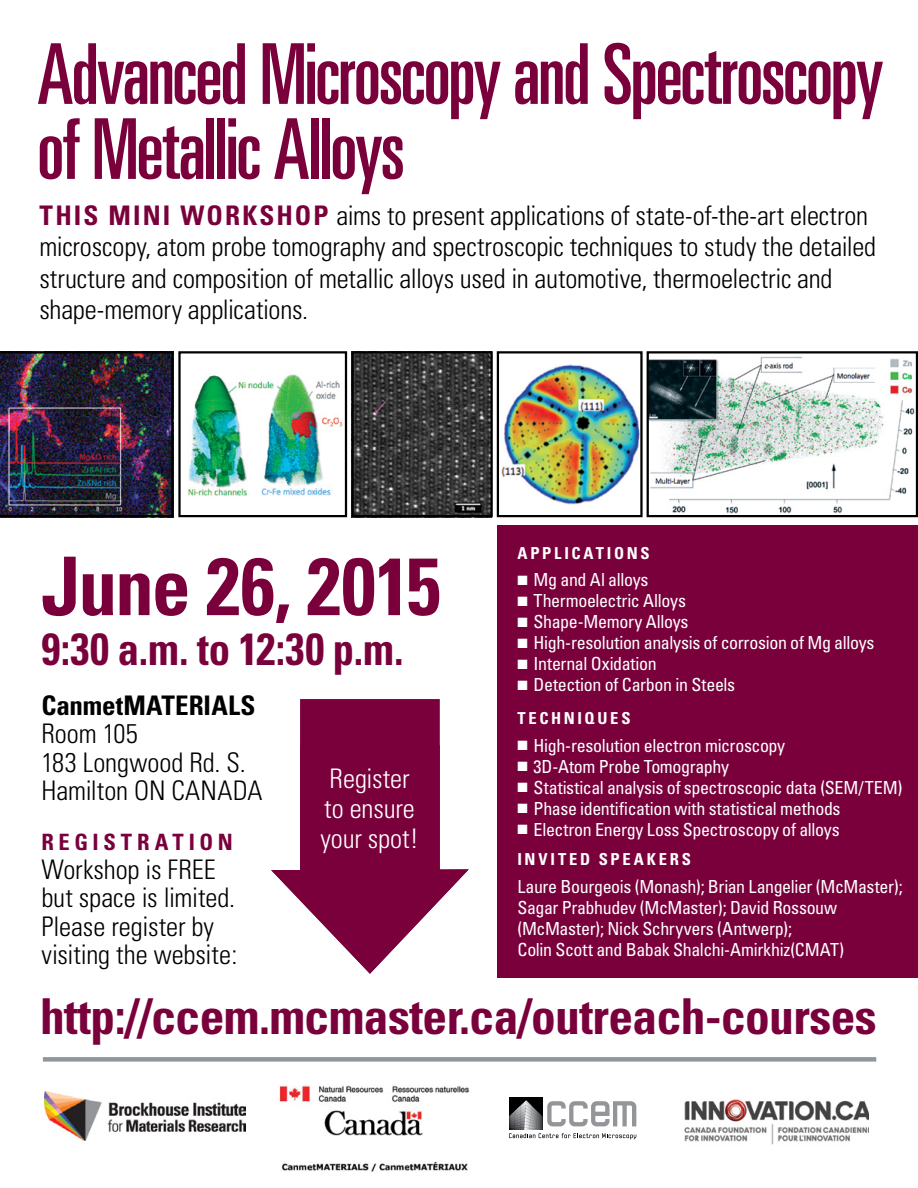
<style>
.page{position:relative;width:918px;height:1188px;background:#fff}
.page>*{position:absolute;margin:0;border:0;box-sizing:border-box;transform-origin:0 0}
.t1{font:ultra-condensed 84px/75px "Univers";letter-spacing:-.025em;color:#7a003c}
.t2{font:700 condensed 81px "Univers";letter-spacing:-.02em;color:#7a003c;scale:.95 1}
.t3{font:700 condensed 49.5px "Univers";letter-spacing:-.01em;color:#7a003c}
.t4{font:700 condensed 45px "Univers";letter-spacing:.005em;color:#7a003c;scale:.95 1}
.t5{font:300 condensed 27px/28.5px "Univers";letter-spacing:-.005em;color:#000}
.t6{font:300 condensed 27px/30px "Univers";letter-spacing:-.005em;color:#fff;text-align:center}
.t7{font:700 condensed 27px "Univers";color:#000}
.t8{font:700 condensed 22.5px "Univers";letter-spacing:.2em;color:#7a003c}
.t9{font:condensed 18px/21px "Univers";letter-spacing:-.02em;color:#fff}
.t10{font:700 condensed 16.5px "Univers";letter-spacing:.165em;color:#fff}
.s1{font-weight:700;color:#7a003c}
</style>
<div class="page">
<div style="left:497px;top:525px;width:421px;height:453px;background:#7a003c"></div>
<img style="left:650px;top:356px;width:265px;height:158px">
<div style="left:647px;top:351px;width:271px;height:166px;border:2px solid #000"></div>
<img style="left:354px;top:354px;width:136px;height:160px">
<div style="left:351px;top:351px;width:142px;height:166px;border:2px solid #000"></div>
<img style="left:501px;top:364px;width:139px;height:141px">
<div style="left:497px;top:351px;width:146px;height:166px;border:2px solid #000"></div>
<img style="left:188px;top:374px;width:155px;height:122px">
<div style="left:178px;top:351px;width:169px;height:166px;border:2px solid #000"></div>
<img style="left:0;top:351px;width:173px;height:166px">
<div style="left:43px;top:1057px;width:833px;height:5px;background:#8e979d"></div>
<div style="left:509px;top:1098px;width:34px;height:32px;background:#000"></div>
<svg style="left:509px;top:1100px;width:127px;height:39px"></svg>
<img style="left:44px;top:1092px;width:201px;height:49px">
<img style="left:279px;top:1085px;width:191px;height:87px">
<img style="left:684px;top:1099px;width:185px;height:46px">
<svg style="left:271px;top:699px;width:198px;height:275px;fill:#7a003c"></svg>
<h1 class="t1" style="left:37px;top:36px;width:848px">Advanced Microscopy and Spectroscopy of Metallic Alloys</h1>
<p class="t5" style="left:39px;top:200px;width:838px;line-height:31.5px"><span class="s1">THIS MINI WORKSHOP</span> aims to present applications of state-of-the-art electron microscopy, atom probe tomography and spectroscopic techniques to study the detailed structure and composition of metallic alloys used in automotive, thermoelectric and shape-memory applications.</p>
<h2 class="t2" style="left:41px;top:537px;width:422px">June 26, 2015</h2>
<h3 class="t4" style="left:41px;top:621px;width:383px">9:30 a.m. to 12:30 p.m.</h3>
<h3 class="t7" style="left:41px;top:689px;width:216px">CanmetMATERIALS</h3>
<h3 class="t5" style="left:41px;top:720px;width:223px">Room 105<br>183 Longwood Rd. S.<br>Hamilton ON CANADA</h3>
<p class="t8" style="left:41px;top:829px;width:193px">REGISTRATION</p>
<h3 class="t5" style="left:41px;top:855px;width:198px">Workshop is FREE but space is limited.<br>Please register by visiting the website:</h3>
<h3 class="t6" style="left:321px;top:764px;width:100px">Register to ensure your spot!</h3>
<p class="t10" style="left:517px;top:543px;width:134px">APPLICATIONS</p>
<p class="t9" style="left:517px;top:569px;width:133px">■ Mg and Al alloys</p>
<p class="t9" style="left:517px;top:590px;width:170px">■ Thermoelectric Alloys</p>
<p class="t9" style="left:517px;top:611px;width:173px">■ Shape-Memory Alloys</p>
<p class="t9" style="left:517px;top:632px;width:359px">■ High-resolution analysis of corrosion of Mg alloys</p>
<p class="t9" style="left:517px;top:653px;width:141px">■ Internal Oxidation</p>
<p class="t9" style="left:517px;top:674px;width:219px">■ Detection of Carbon in Steels</p>
<p class="t10" style="left:517px;top:708px;width:115px">TECHNIQUES</p>
<p class="t9" style="left:517px;top:734px;width:269px">■ High-resolution electron microscopy</p>
<p class="t9" style="left:517px;top:755px;width:213px">■ 3D-Atom Probe Tomography</p>
<p class="t9" style="left:517px;top:776px;width:387px">■ Statistical analysis of spectroscopic data (SEM/TEM)</p>
<p class="t9" style="left:517px;top:797px;width:325px">■ Phase identification with statistical methods</p>
<p class="t9" style="left:517px;top:818px;width:324px">■ Electron Energy Loss Spectroscopy of alloys</p>
<p class="t10" style="left:517px;top:849px;width:175px">INVITED SPEAKERS</p>
<p class="t9" style="left:517px;top:876px;width:387px">Laure Bourgeois (Monash); Brian Langelier (McMaster); Sagar Prabhudev (McMaster); David Rossouw (McMaster); Nick Schryvers (Antwerp);<br>Colin Scott and Babak Shalchi-Amirkhiz(CMAT)</p>
<h3 class="t3" style="left:40px;top:986px;width:838px">http://ccem.mcmaster.ca/outreach-courses</h3>
</div>
